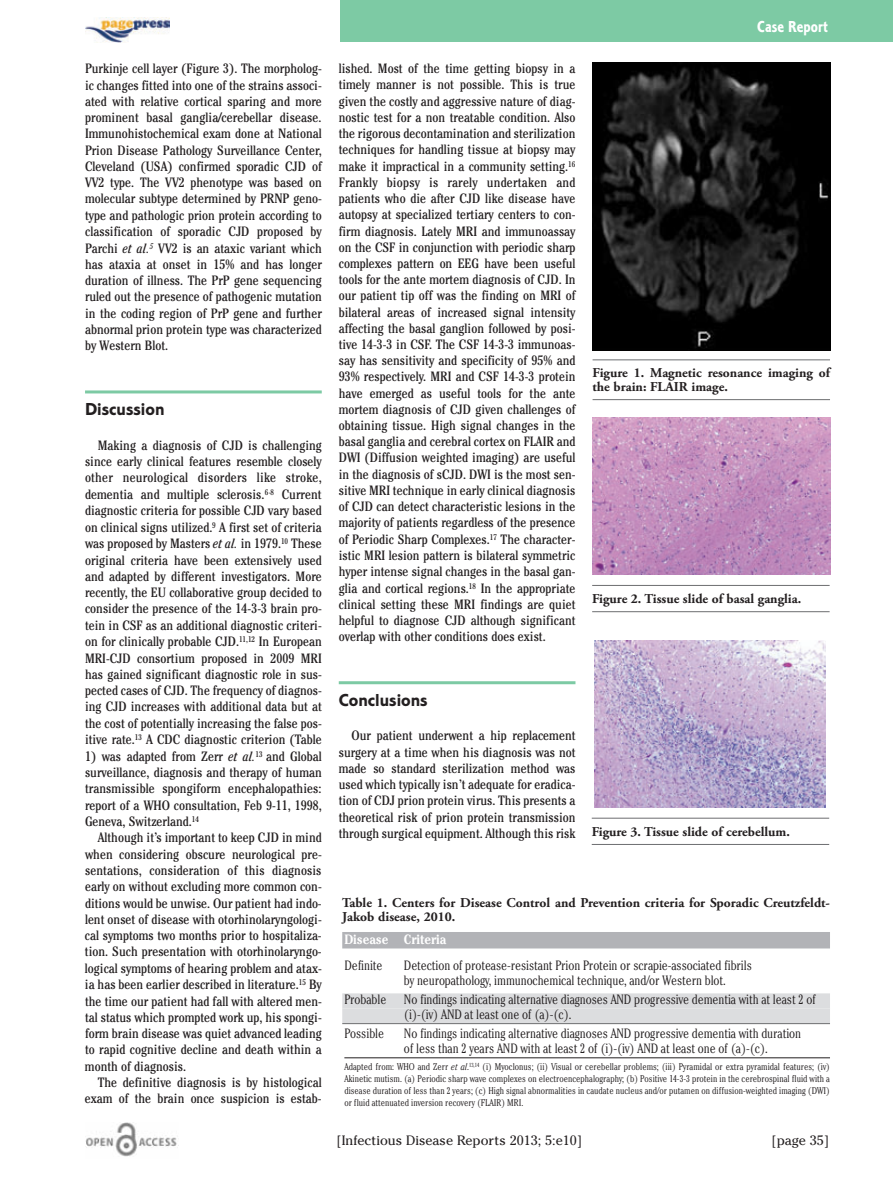
<style>
.page{position:relative;width:893px;height:1191px;background:#fff}
.page>*{position:absolute;margin:0;border:0;box-sizing:border-box;transform-origin:0 0}
.t1{font:18px "Corinthian Bold Plain";color:#231f20}
.t2{font:16.5px "Corinthian Bold Condensed Plain";color:#fff}
.t3{font:condensed 13.5px/16.4px "Cheltenham";color:#231f20;text-align:justify}
.t4{font:300 condensed 13.5px/15px "Cheltenham";letter-spacing:-.01em;color:#231f20}
.t5{font:700 13.5px/13.5px "Adobe Garamond Pro";color:#231f20}
.t6{font:700 13.5px/13.5px "Adobe Garamond";color:#231f20}
.t7{font:13.5px "Cheltenham";color:#231f20}
.t8{font:700 condensed 13.5px "Cheltenham";letter-spacing:-.01em;color:#fff}
.t9{font:300 condensed 9.75px/12px "Cheltenham";color:#231f20;text-align:justify}
.s1{font-style:italic}
</style>
<div class="page">
<hr style="left:85px;top:390px;width:237px;height:3px;background:#7dcaa4">
<hr style="left:339px;top:681px;width:236px;height:3px;background:#7dcaa4">
<div style="left:340px;top:0;width:553px;height:42px;background:#7dcaa4"></div>
<img style="left:86px;top:1123px;width:93px;height:34px">
<img style="left:85px;top:17px;width:85px;height:26px">
<hr style="left:593px;top:359px;width:237px;height:1px;background:#6c6d70">
<hr style="left:593px;top:399px;width:237px;height:1px;background:#6c6d70">
<img style="left:593px;top:63px;width:237px;height:287px">
<img style="left:593px;top:417px;width:237px;height:157px">
<img style="left:594px;top:640px;width:232px;height:167px">
<hr style="left:592px;top:585px;width:238px;height:1px;background:#6c6d70">
<hr style="left:592px;top:611px;width:238px;height:1px;background:#6c6d70">
<div style="left:342px;top:932px;width:488px;height:16px;background:#b2b3b7"></div>
<div style="left:342px;top:993px;width:488px;height:15px;background:#dcdddf"></div>
<div style="left:342px;top:1008px;width:488px;height:15px;background:#dcdddf"></div>
<hr style="left:342px;top:1023px;width:488px;height:1px;background:#6c6d70">
<hr style="left:344px;top:1057px;width:486px;height:1px;background:#231f20">
<hr style="left:592px;top:818px;width:237px;height:1px;background:#6c6d70">
<hr style="left:592px;top:844px;width:237px;height:1px;background:#6c6d70">
<p class="t3" style="left:85px;top:62px;width:238px">Purkinje cell layer (Figure 3). The morpholog&shy;ic changes fitted into one of the strains associ&shy;ated with relative cortical sparing and more prominent basal ganglia/cerebellar disease.<br>Immunohistochemical exam done at National Prion Disease Pathology Surveillance Center, Cleveland (USA) confirmed sporadic CJD of VV2 type. The VV2 phenotype was based on molecular subtype determined by PRNP geno&shy;type and pathologic prion protein according to classification of sporadic CJD proposed by Parchi <span class="s1">et al.</span><sup>5</sup> VV2 is an ataxic variant which has ataxia at onset in 15% and has longer duration of illness. The PrP gene sequencing ruled out the presence of pathogenic mutation in the coding region of PrP gene and further abnormal prion protein type was characterized by Western Blot.</p>
<h1 class="t1" style="left:85px;top:403px;width:81px">Discussion</h1>
<p class="t3" style="left:85px;top:438px;width:238px;text-indent:13px">Making a diagnosis of CJD is challenging since early clinical features resemble closely other neurological disorders like stroke, dementia and multiple sclerosis.<sup>6-8</sup> Current diagnostic criteria for possible CJD vary based on clinical signs utilized.<sup>9</sup> A first set of criteria was proposed by Masters <span class="s1">et al.</span> in 1979.<sup>10</sup> These original criteria have been extensively used and adapted by different investigators. More recently, the EU collaborative group decided to consider the presence of the 14-3-3 brain pro&shy;tein in CSF as an additional diagnostic criteri&shy;on for clinically probable CJD.<sup>11,12</sup> In European MRI-CJD consortium proposed in 2009 MRI has gained significant diagnostic role in sus&shy;pected cases of CJD. The frequency of diagnos&shy;ing CJD increases with additional data but at the cost of potentially increasing the false pos&shy;itive rate.<sup>13</sup> A CDC diagnostic criterion (Table</p>
<p class="t3" style="left:85px;top:749px;width:238px">1) was adapted from Zerr <span class="s1">et al.</span><sup>13</sup> and Global surveillance, diagnosis and therapy of human transmissible spongiform encephalopathies: report of a WHO consultation, Feb 9-11, 1998, Geneva, Switzerland.<sup>14</sup></p>
<p class="t3" style="left:85px;top:831px;width:238px;text-indent:13px">Although it’s important to keep CJD in mind when considering obscure neurological pre&shy;sentations, consideration of this diagnosis early on without excluding more common con&shy;ditions would be unwise. Our patient had indo&shy;lent onset of disease with otorhinolaryngologi&shy;cal symptoms two months prior to hospitaliza&shy;tion. Such presentation with otorhinolaryngo&shy;logical symptoms of hearing problem and atax&shy;ia has been earlier described in literature.<sup>15</sup> By the time our patient had fall with altered men&shy;tal status which prompted work up, his spongi&shy;form brain disease was quiet advanced leading to rapid cognitive decline and death within a month of diagnosis.</p>
<p class="t3" style="left:85px;top:1075px;width:238px;text-align:right">The definitive diagnosis is by histological exam of the brain once suspicion is estab-</p>
<p class="t3" style="left:339px;top:62px;width:238px">lished. Most of the time getting biopsy in a timely manner is not possible. This is true given the costly and aggressive nature of diag&shy;nostic test for a non treatable condition. Also the rigorous decontamination and sterilization techniques for handling tissue at biopsy may make it impractical in a community setting.<sup>16<br></sup>Frankly biopsy is rarely undertaken and patients who die after CJD like disease have autopsy at specialized tertiary centers to con&shy;firm diagnosis. Lately MRI and immunoassay on the CSF in conjunction with periodic sharp complexes pattern on EEG have been useful tools for the ante mortem diagnosis of CJD. In our patient tip off was the finding on MRI of bilateral areas of increased signal intensity affecting the basal ganglion followed by posi&shy;tive 14-3-3 in CSF. The CSF 14-3-3 immunoas&shy;say has sensitivity and specificity of 95% and 93% respectively. MRI and CSF 14-3-3 protein have emerged as useful tools for the ante mortem diagnosis of CJD given challenges of obtaining tissue. High signal changes in the basal ganglia and cerebral cortex on FLAIR and DWI (Diffusion weighted imaging) are useful in the diagnosis of sCJD. DWI is the most sen&shy;sitive MRI technique in early clinical diagnosis of CJD can detect characteristic lesions in the majority of patients regardless of the presence of Periodic Sharp Complexes.<sup>17</sup> The character&shy;istic MRI lesion pattern is bilateral symmetric hyper intense signal changes in the basal gan&shy;glia and cortical regions.<sup>18</sup> In the appropriate clinical setting these MRI findings are quiet helpful to diagnose CJD although significant overlap with other conditions does exist.</p>
<p class="t2" style="left:757px;top:21px;width:72px">Case Report</p>
<p class="t5" style="left:593px;top:367px;width:239px">Figure 1. Magnetic resonance imaging of the brain: FLAIR image.</p>
<p class="t5" style="left:592px;top:593px;width:211px">Figure 2. Tissue slide of basal ganglia.</p>
<h1 class="t1" style="left:339px;top:693px;width:90px">Conclusions</h1>
<p class="t3" style="left:339px;top:729px;width:238px;text-indent:13px">Our patient underwent a hip replacement surgery at a time when his diagnosis was not made so standard sterilization method was used which typically isn’t adequate for eradica&shy;tion of CDJ prion protein virus. This presents a theoretical risk of prion protein transmission through surgical equipment. Although this risk</p>
<p class="t5" style="left:592px;top:825px;width:200px">Figure 3. Tissue slide of cerebellum.</p>
<p class="t6" style="left:342px;top:897px;width:489px">Table 1. Centers for Disease Control and Prevention criteria for Sporadic Creutzfeldt-<br>Jakob disease, 2010.</p>
<p class="t8" style="left:344px;top:934px;width:104px">Disease Criteria</p>
<p class="t4" style="left:344px;top:959px;width:40px">Definite</p>
<p class="t4" style="left:404px;top:959px;width:349px">Detection of protease-resistant Prion Protein or scrapie-associated fibrils by neuropathology, immunochemical technique, and/or Western blot.</p>
<p class="t4" style="left:344px;top:993px;width:43px">Probable</p>
<p class="t4" style="left:404px;top:993px;width:413px">No findings indicating alternative diagnoses AND progressive dementia with at least 2 of (i)-(iv) AND at least one of (a)-(c).</p>
<p class="t4" style="left:344px;top:1027px;width:41px">Possible</p>
<p class="t4" style="left:404px;top:1027px;width:399px">No findings indicating alternative diagnoses AND progressive dementia with duration of less than 2 years AND with at least 2 of (i)-(iv) AND at least one of (a)-(c).</p>
<p class="t9" style="left:344px;top:1061px;width:487px">Adapted from: WHO and Zerr <span class="s1">et al</span>.<sup>13,14</sup> (i) Myoclonus; (ii) Visual or cerebellar problems; (iii) Pyramidal or extra pyramidal features; (iv)<br>Akinetic mutism. (a) Periodic sharp wave complexes on electroencephalography; (b) Positive 14-3-3 protein in the cerebrospinal fluid with a disease duration of less than 2 years; (c) High signal abnormalities in caudate nucleus and/or putamen on diffusion-weighted imaging (DWI) or fluid attenuated inversion recovery (FLAIR) MRI.</p>
<p class="t7" style="left:336px;top:1132px;width:247px">[Infectious Disease Reports 2013; 5:e10]</p>
<p class="t7" style="left:771px;top:1132px;width:59px">[page 35]</p>
</div>
